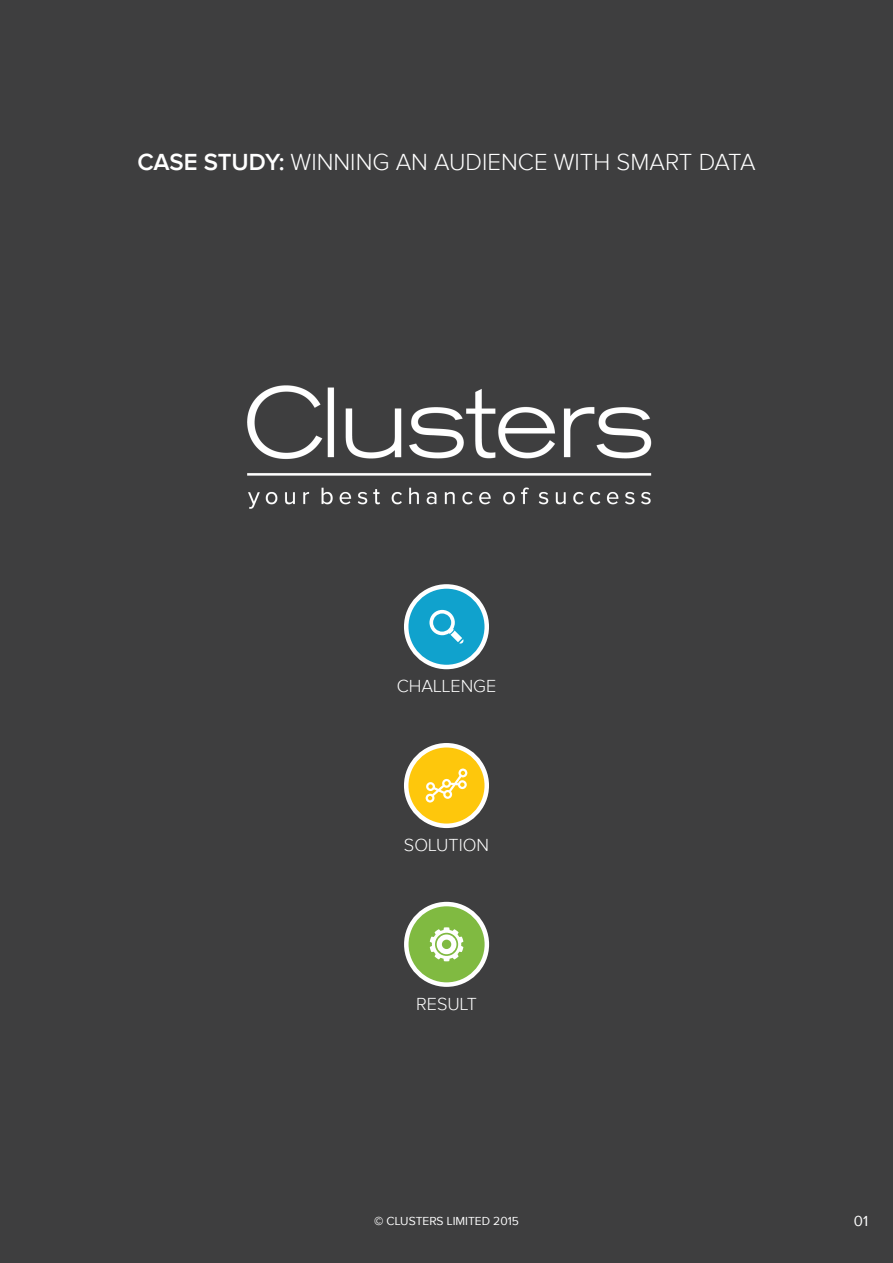
<style>
.page{position:relative;width:893px;height:1263px;background:#3e3e3f}
.page>*{position:absolute;margin:0;border:0;box-sizing:border-box;transform-origin:0 0}
.t1{font:300 24px "Proxima Nova";color:#fff}
.t2{font:300 18px "Proxima Nova";color:#fff}
.Page_No{font:15px "Proxima Nova";color:#fff}
.Page_No-2{font:12px "Proxima Nova";color:#fff}
.s1{font-weight:600}
.s2{font-weight:900}
</style>
<div class="page">
<div style="left:406px;top:586px;width:81px;height:81px;background:#10a2cd;border-radius:50%"></div>
<div style="left:404px;top:584px;width:85px;height:85px;border:4px solid #fff;border-radius:50%"></div>
<svg style="left:429px;top:610px;width:35px;height:33px"></svg>
<div style="left:406px;top:745px;width:81px;height:81px;background:#fec70c;border-radius:50%"></div>
<div style="left:404px;top:743px;width:85px;height:85px;border:4px solid #fff;border-radius:50%"></div>
<svg style="left:426px;top:768px;width:41px;height:34px"></svg>
<div style="left:406px;top:904px;width:81px;height:80px;background:#80ba41;border-radius:50%"></div>
<div style="left:404px;top:902px;width:85px;height:85px;border:4px solid #fff;border-radius:50%"></div>
<svg style="left:430px;top:927px;width:33px;height:34px"></svg>
<img style="left:247px;top:385px;width:405px;height:124px">
<p class="t1" style="left:137px;top:149px;width:620px"><span class="s1">CASE STUDY:</span> WINNING AN AUDIENCE WITH SMART DATA</p>
<p class="t2" style="left:397px;top:676px;width:101px">CHALLENGE</p>
<p class="t2" style="left:404px;top:835px;width:87px">SOLUTION</p>
<p class="t2" style="left:416px;top:994px;width:62px">RESULT</p>
<p class="Page_No-2" style="left:374px;top:1214px;width:146px"><span class="s2">©</span> CLUSTERS LIMITED 2015</p>
<p class="Page_No" style="left:854px;top:1213px;width:16px">01</p>
</div>
